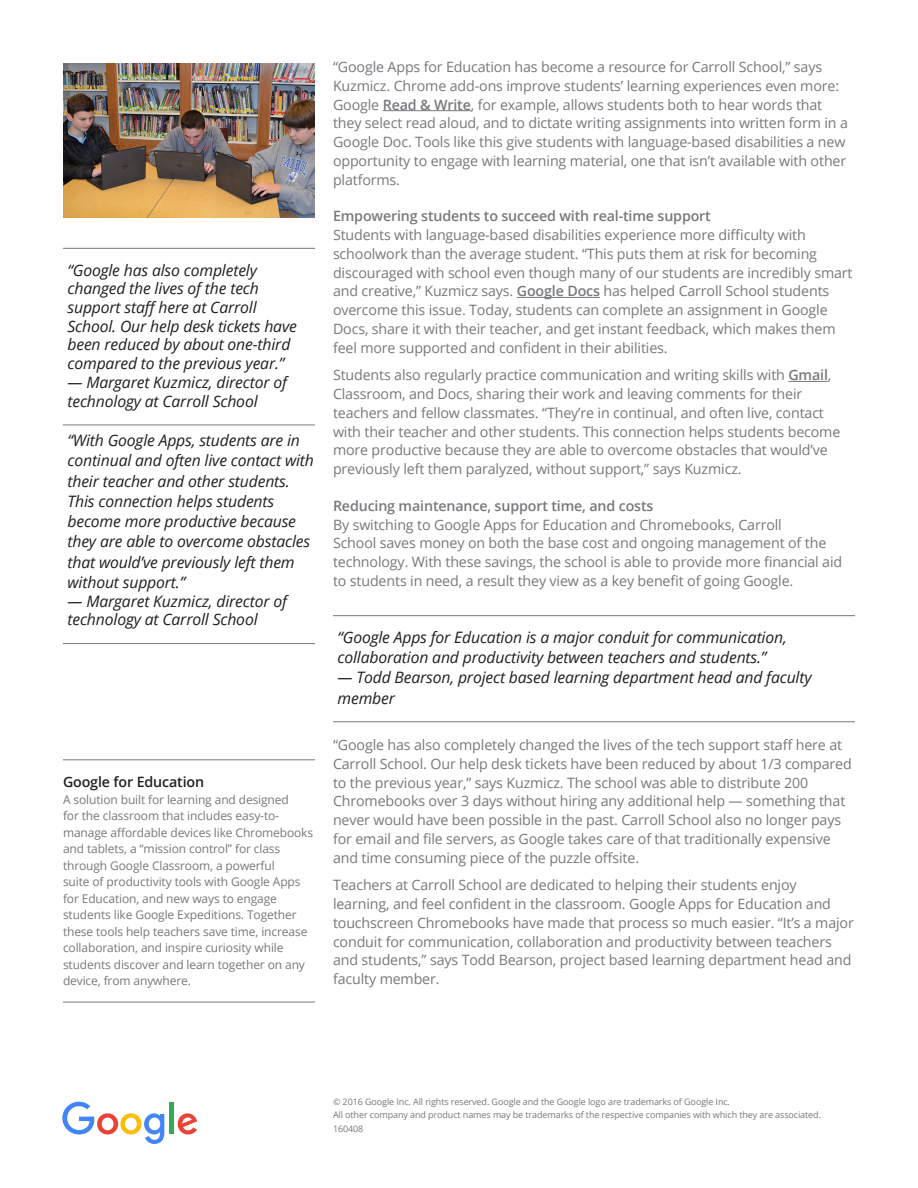
<style>
.page{position:relative;width:918px;height:1188px;background:#fff}
.page>*{position:absolute;margin:0;border:0;box-sizing:border-box;transform-origin:0 0}
.t1{font:italic 15.75px/20.2px "Open Sans";letter-spacing:-.01em;color:#231f20}
.t2{font:14.25px/18.8px "Open Sans";letter-spacing:-.01em;color:#76787b}
.t3{font:600 14.25px "Open Sans";letter-spacing:-.01em;color:#76787b}
.t4{font:600 14.25px "Open Sans";letter-spacing:-.01em;color:#231f20}
.t5{font:12px/16.5px "Open Sans";letter-spacing:-.01em;color:#76787b}
.t6{font:9px/13.5px "Open Sans";letter-spacing:-.01em;color:#76787b}
.s1{font-weight:600}
</style>
<div class="page">
<svg style="left:62px;top:1102px;width:102px;height:42px"></svg>
<div style="left:169px;top:1103px;width:5px;height:31px;background:#34a853"></div>
<svg style="left:178px;top:1113px;width:19px;height:21px"></svg>
<hr style="left:383px;top:110px;width:88px;height:1px;background:#76787b">
<hr style="left:517px;top:297px;width:83px;height:1px;background:#76787b">
<hr style="left:788px;top:381px;width:40px;height:1px;background:#76787b">
<hr style="left:333px;top:615px;width:522px;height:1px;background:#76787b">
<hr style="left:333px;top:722px;width:522px;height:1px;background:#76787b">
<hr style="left:63px;top:760px;width:252px;height:1px;background:#76787b">
<hr style="left:63px;top:1002px;width:252px;height:1px;background:#76787b">
<img style="left:63px;top:63px;width:252px;height:155px">
<hr style="left:63px;top:248px;width:252px;height:1px;background:#76787b">
<hr style="left:63px;top:425px;width:252px;height:1px;background:#76787b">
<hr style="left:63px;top:643px;width:252px;height:1px;background:#76787b">
<p class="t1" style="left:68px;top:260px;width:231px;line-height:18.8px">“Google has also completely changed the lives of the tech support staff here at Carroll<br>School. Our help desk tickets have been reduced by about one-third compared to the previous year.”</p>
<p class="t1" style="left:68px;top:372px;width:221px;line-height:18.8px">— Margaret Kuzmicz, director of technology at Carroll School</p>
<p class="t1" style="left:68px;top:430px;width:248px">“With Google Apps, students are in continual and often live contact with their teacher and other students.<br>This connection helps students become more productive because they are able to overcome obstacles that would’ve previously left them without support.”</p>
<p class="t1" style="left:68px;top:591px;width:221px;line-height:18.8px">— Margaret Kuzmicz, director of technology at Carroll School</p>
<p class="t4" style="left:63px;top:772px;width:143px">Google for Education</p>
<p class="t5" style="left:63px;top:791px;width:252px">A solution built for learning and designed<br>for the classroom that includes easy-to&shy;manage affordable devices like Chromebooks and tablets, a “mission control” for class through Google Classroom, a powerful<br>suite of productivity tools with Google Apps for Education, and new ways to engage students like Google Expeditions. Together these tools help teachers save time, increase collaboration, and inspire curiosity while students discover and learn together on any device, from anywhere.</p>
<p class="t2" style="left:333px;top:57px;width:516px">“Google Apps for Education has become a resource for Carroll School,” says Kuzmicz. Chrome add-ons improve students’ learning experiences even more:<br>Google <span class="s1">Read &amp; Write</span>, for example, allows students both to hear words that they select read aloud, and to dictate writing assignments into written form in a Google Doc. Tools like this give students with language-based disabilities a new opportunity to engage with learning material, one that isn’t available with other platforms.</p>
<p class="t3" style="left:333px;top:206px;width:379px">Empowering students to succeed with real-time support</p>
<p class="t2" style="left:333px;top:225px;width:521px">Students with language-based disabilities experience more difficulty with schoolwork than the average student. “This puts them at risk for becoming discouraged with school even though many of our students are incredibly smart and creative,” Kuzmicz says. <span class="s1">Google Docs</span> has helped Carroll School students overcome this issue. Today, students can complete an assignment in Google Docs, share it with their teacher, and get instant feedback, which makes them feel more supported and confident in their abilities.</p>
<p class="t2" style="left:333px;top:365px;width:509px">Students also regularly practice communication and writing skills with <span class="s1">Gmail</span>, Classroom, and Docs, sharing their work and leaving comments for their teachers and fellow classmates. “They’re in continual, and often live, contact with their teacher and other students. This connection helps students become more productive because they are able to overcome obstacles that would’ve previously left them paralyzed, without support,” says Kuzmicz.</p>
<p class="t3" style="left:333px;top:496px;width:322px">Reducing maintenance, support time, and costs</p>
<p class="t2" style="left:333px;top:515px;width:511px">By switching to Google Apps for Education and Chromebooks, Carroll<br>School saves money on both the base cost and ongoing management of the technology. With these savings, the school is able to provide more financial aid to students in need, a result they view as a key benefit of going Google.</p>
<p class="t1" style="left:338px;top:627px;width:451px">“Google Apps for Education is a major conduit for communication, collaboration and productivity between teachers and students.”</p>
<p class="t1" style="left:338px;top:667px;width:476px">— Todd Bearson, project based learning department head and faculty member</p>
<p class="t2" style="left:333px;top:735px;width:520px">“Google has also completely changed the lives of the tech support staff here at Carroll School. Our help desk tickets have been reduced by about 1/3 compared to the previous year,” says Kuzmicz. The school was able to distribute 200<br>Chromebooks over 3 days without hiring any additional help — something that never would have been possible in the past. Carroll School also no longer pays for email and file servers, as Google takes care of that traditionally expensive and time consuming piece of the puzzle offsite.</p>
<p class="t2" style="left:333px;top:875px;width:522px">Teachers at Carroll School are dedicated to helping their students enjoy learning, and feel confident in the classroom. Google Apps for Education and touchscreen Chromebooks have made that process so much easier. “It’s a major conduit for communication, collaboration and productivity between teachers and students,” says Todd Bearson, project based learning department head and faculty member.</p>
<p class="t6" style="left:333px;top:1095px;width:490px">© 2016 Google Inc. All rights reserved. Google and the Google logo are trademarks of Google Inc.<br>All other company and product names may be trademarks of the respective companies with which they are associated.<br>160408</p>
</div>
